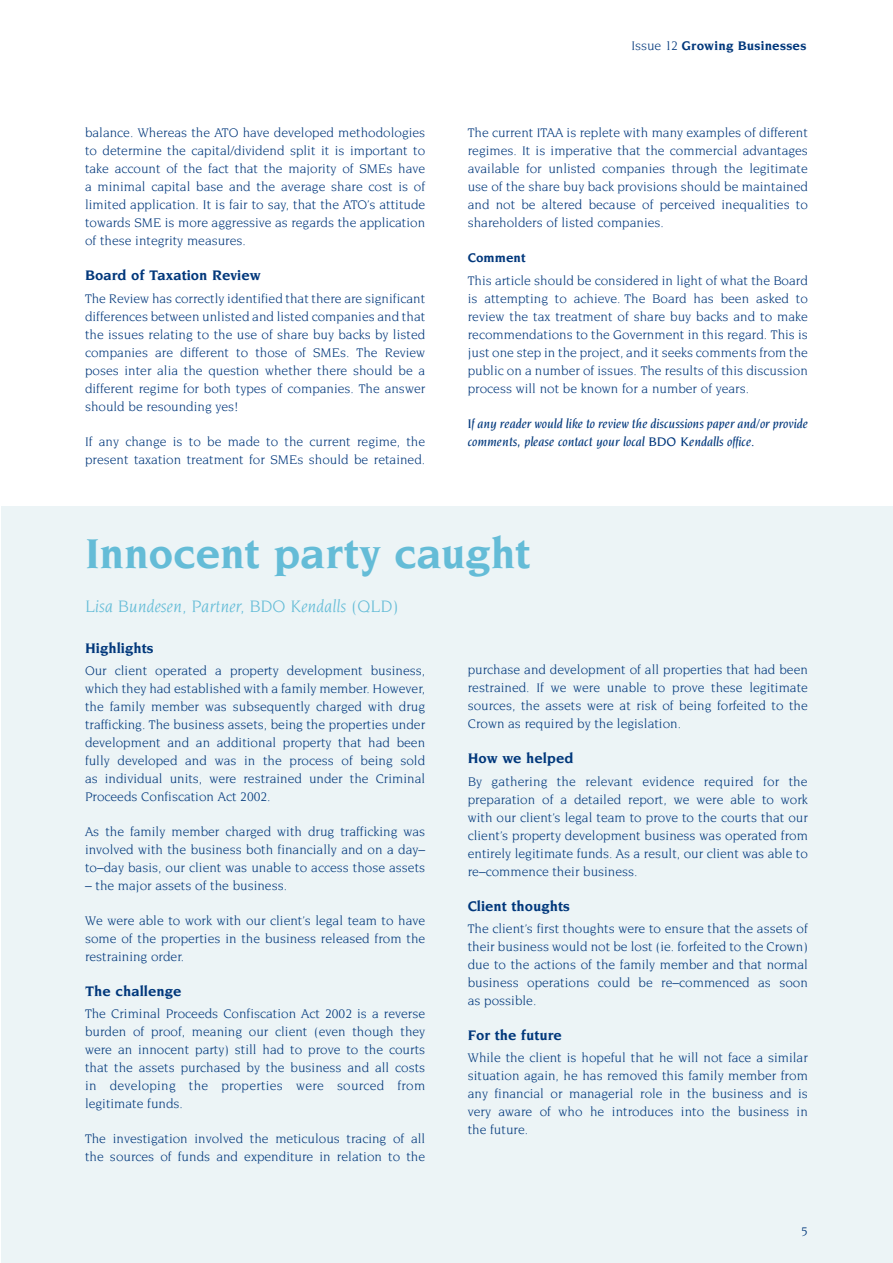
<style>
.page{position:relative;width:893px;height:1263px;background:#fff}
.page>*{position:absolute;margin:0;border:0;box-sizing:border-box;transform-origin:0 0}
.t1{font:700 45px "Novarese Std";letter-spacing:-.005em;color:#64bcd7}
.t2{font:italic 18px "Novarese Std";color:#64bcd7}
.t3{font:700 15px "Novarese Std";color:#00377b}
.t4{font:13.5px/18px "Novarese Std";color:#00377b;text-align:justify}
.t5{font:italic 500 13.5px/18px "Novarese Std";color:#00377b}
.t6{font:700 13.5px "Novarese Std";letter-spacing:.01em;color:#00377b}
.s1{font-weight:400}
</style>
<div class="page">
<div style="left:2px;top:506px;width:890px;height:757px;background:#ecf4f6"></div>
<p class="t4" style="left:85px;top:124px;width:342px">balance. Whereas the ATO have developed methodologies to determine the capital/dividend split it is important to take account of the fact that the majority of SMEs have a minimal capital base and the average share cost is of limited application. It is fair to say, that the ATO’s attitude towards SME is more aggressive as regards the application of these integrity measures.</p>
<p class="t3" style="left:85px;top:267px;width:177px">Board of Taxation Review</p>
<p class="t4" style="left:85px;top:289px;width:342px">The Review has correctly identified that there are significant differences between unlisted and listed companies and that the issues relating to the use of share buy backs by listed companies are different to those of SMEs. The Review poses inter alia the question whether there should be a different regime for both types of companies. The answer should be resounding yes!</p>
<p class="t4" style="left:85px;top:432px;width:342px">If any change is to be made to the current regime, the present taxation treatment for SMEs should be retained.</p>
<p class="t6" style="left:631px;top:38px;width:177px"><span class="s1">Issue 12</span> Growing Businesses</p>
<p class="t4" style="left:468px;top:124px;width:342px">The current ITAA is replete with many examples of different regimes. It is imperative that the commercial advantages available for unlisted companies through the legitimate use of the share buy back provisions should be maintained and not be altered because of perceived inequalities to shareholders of listed companies.</p>
<p class="t6" style="left:468px;top:250px;width:59px">Comment</p>
<p class="t4" style="left:468px;top:271px;width:342px">This article should be considered in light of what the Board is attempting to achieve. The Board has been asked to review the tax treatment of share buy backs and to make recommendations to the Government in this regard. This is just one step in the project, and it seeks comments from the public on a number of issues. The results of this discussion process will not be known for a number of years.</p>
<p class="t5" style="left:468px;top:414px;width:342px">If any reader would like to review the discussions paper and/or provide comments, please contact your local BDO Kendalls office.</p>
<h1 class="t1" style="left:85px;top:527px;width:446px">Innocent party caught</h1>
<h2 class="t2" style="left:85px;top:596px;width:315px">Lisa Bundesen, Partner, BDO Kendalls (QLD)</h2>
<p class="t3" style="left:85px;top:639px;width:70px">Highlights</p>
<p class="t4" style="left:85px;top:661px;width:342px">Our client operated a property development business, which they had established with a family member. However, the family member was subsequently charged with drug trafficking. The business assets, being the properties under development and an additional property that had been fully developed and was in the process of being sold as individual units, were restrained under the Criminal Proceeds Confiscation Act 2002.</p>
<p class="t4" style="left:85px;top:822px;width:342px">As the family member charged with drug trafficking was involved with the business both financially and on a day– to–day basis, our client was unable to access those assets</p>
<p class="t4" style="left:85px;top:876px;width:204px">– the major assets of the business.</p>
<p class="t4" style="left:85px;top:911px;width:342px">We were able to work with our client’s legal team to have some of the properties in the business released from the restraining order.</p>
<p class="t3" style="left:85px;top:983px;width:98px">The challenge</p>
<p class="t4" style="left:85px;top:1005px;width:342px">The Criminal Proceeds Confiscation Act 2002 is a reverse burden of proof, meaning our client (even though they were an innocent party) still had to prove to the courts that the assets purchased by the business and all costs in developing the properties were sourced from legitimate funds.</p>
<p class="t4" style="left:85px;top:1130px;width:342px">The investigation involved the meticulous tracing of all the sources of funds and expenditure in relation to the</p>
<p class="t4" style="left:468px;top:661px;width:342px">purchase and development of all properties that had been restrained. If we were unable to prove these legitimate sources, the assets were at risk of being forfeited to the Crown as required by the legislation.</p>
<p class="t3" style="left:468px;top:750px;width:107px">How we helped</p>
<p class="t4" style="left:468px;top:772px;width:342px">By gathering the relevant evidence required for the preparation of a detailed report, we were able to work with our client’s legal team to prove to the courts that our client’s property development business was operated from entirely legitimate funds. As a result, our client was able to re–commence their business.</p>
<p class="t3" style="left:468px;top:897px;width:104px">Client thoughts</p>
<p class="t4" style="left:468px;top:919px;width:342px">The client’s first thoughts were to ensure that the assets of their business would not be lost (ie. forfeited to the Crown) due to the actions of the family member and that normal business operations could be re–commenced as soon as possible.</p>
<p class="t3" style="left:468px;top:1026px;width:96px">For the future</p>
<p class="t4" style="left:468px;top:1048px;width:342px">While the client is hopeful that he will not face a similar situation again, he has removed this family member from any financial or managerial role in the business and is very aware of who he introduces into the business in the future.</p>
<p class="t4" style="left:801px;top:1223px;width:8px">5</p>
</div>
